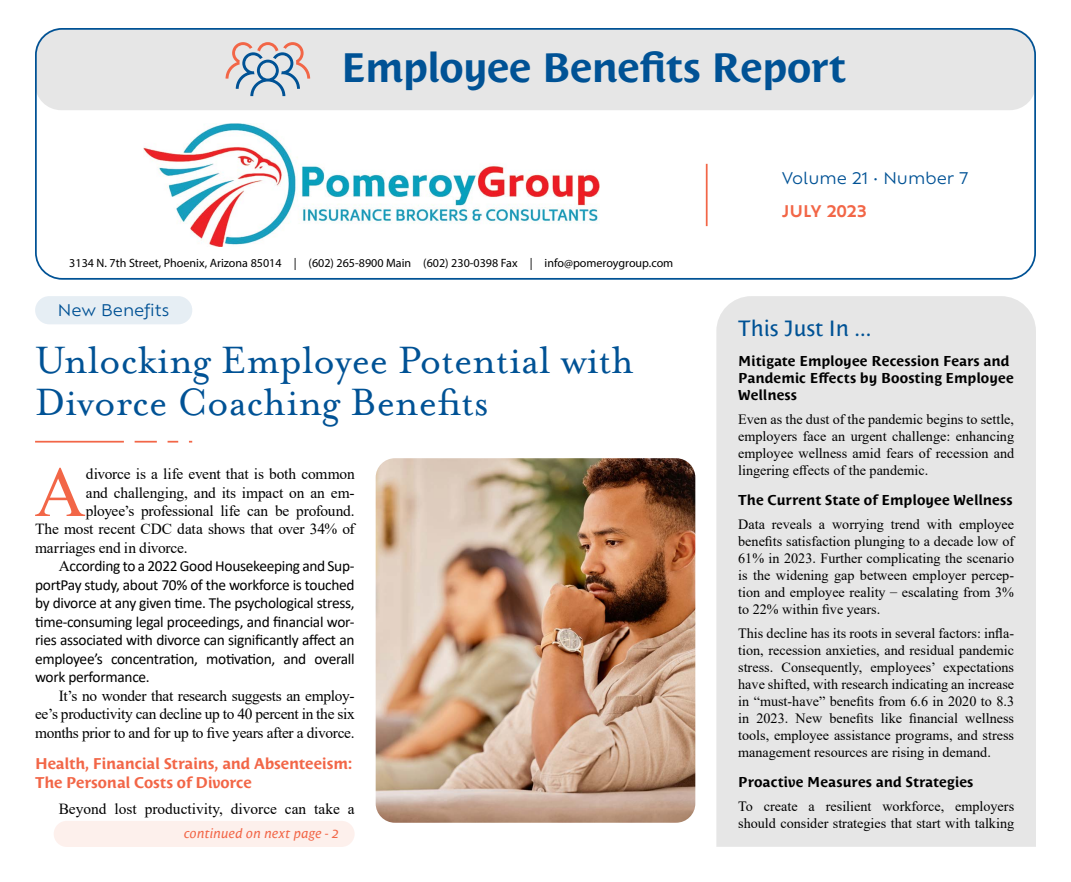
<style>
.page{position:relative;width:1071px;height:882px;background:#fff}
.page>*{position:absolute;margin:0;border:0;box-sizing:border-box;transform-origin:0 0}
.t1{font:71.23px "Times New Roman";color:#f26647}
.t2{font:43.75px/42px "Mrs Eaves OT";color:#005295}
.t3{font:700 40.6px "Costa Std";letter-spacing:-.015em;color:#005295}
.t4{font:21.88px "Costa Std";color:#005295}
.t5{font:15.75px "Ofelia Text";color:#005295}
.t6{font:600 15.75px "Ofelia Text";color:#f26647}
.t7{font:15.4px/18.6px "Times New Roman";letter-spacing:-.01em;color:#000;text-align:justify}
.t8{font:15.4px/18.6px "Calibri";letter-spacing:-.02em;color:#000;text-align:justify}
.t9{font:700 15.4px/19.2px "Costa Std";letter-spacing:-.01em;color:#f26647}
.t10{font:14.17px/17px "Times New Roman";color:#000;text-align:justify}
.t11{font:700 14.17px/17px "Costa Std";color:#000}
.t12{font:italic 13.12px "Costa Std";letter-spacing:.01em;color:#f26647}
.t13{font:12.08px "Myriad Pro";color:#000}
.s1{font-family:"Times New Roman"}
</style>
<div class="page">
<div style="left:35px;top:28px;width:1001px;height:82px;background:#e6e6e6;border-radius:26px"></div>
<div style="left:35px;top:28px;width:1001px;height:252px;border:2px solid #005295;border-radius:26px"></div>
<svg style="left:226px;top:42px;width:84px;height:54px"></svg>
<hr style="left:706px;top:164px;width:2px;height:62px;background:#f26647">
<div style="left:716px;top:296px;width:320px;height:551px;background:#e6e6e6"></div>
<hr style="left:35px;top:441px;width:89px;height:2px;background:#f26647">
<hr style="left:135px;top:441px;width:22px;height:2px;background:#f26647">
<svg style="left:168px;top:441px;width:10px;height:2px"></svg>
<div style="left:35px;top:296px;width:157px;height:28px;background:#e6eef4;border-radius:14px"></div>
<img style="left:376px;top:458px;width:319px;height:365px">
<div style="left:54px;top:821px;width:301px;height:26px;background:#fdf0ec;border-radius:13px"></div>
<img style="left:143px;top:123px;width:456px;height:124px">
<h3 class="t3" style="left:341px;top:44px;width:506px">Employee Benefits Report</h3>
<p class="t13" style="left:69px;top:255px;width:606px">3134 N. 7th Street, Phoenix, Arizona 85014 | (602) 265-8900 Main (602) 230-0398 Fax | info@pomeroygroup.com</p>
<p class="t5" style="left:58px;top:298px;width:113px">New Benefits</p>
<h2 class="t2" style="left:35px;top:338px;width:600px">Unlocking Employee Potential with<br>Divorce Coaching Benefits</h2>
<h1 class="t1" style="left:35px;top:442px;width:53px">A</h1>
<p class="t7" style="left:86px;top:464px;width:270px">divorce is a life event that is both common</p>
<p class="t7" style="left:86px;top:483px;width:270px">and challenging, and its impact on an em-</p>
<p class="t7" style="left:86px;top:501px;width:270px">ployee’s professional life can be profound.</p>
<p class="t7" style="left:35px;top:520px;width:321px">The most recent CDC data shows that over 34% of</p>
<p class="t7" style="left:35px;top:538px;width:154px">marriages end in divorce.</p>
<p class="t8" style="left:35px;top:557px;width:321px;text-indent:24px"><span class="s1">A</span>ccording to a 2022 Good Housekeeping and Sup&shy;portPay study, about 70% of the workforce is touched by divorce at any given time. The psychological stress, time-consuming legal proceedings, and financial wor&shy;ries associated with divorce can significantly affect an employee’s concentration, motivation, and overall work performance.</p>
<p class="t7" style="left:35px;top:686px;width:321px;text-indent:24px">It’s no wonder that research suggests an employ&shy;ee’s productivity can decline up to 40 percent in the six months prior to and for up to five years after a divorce.</p>
<p class="t9" style="left:35px;top:754px;width:319px">Health, Financial Strains, and Absenteeism:<br>The Personal Costs of Divorce</p>
<p class="t7" style="left:59px;top:799px;width:298px">Beyond lost productivity, divorce can take a</p>
<p class="t12" style="left:184px;top:826px;width:156px">continued on next page - 2</p>
<p class="t5" style="left:782px;top:167px;width:188px">Volume 21 • Number 7</p>
<p class="t6" style="left:782px;top:200px;width:87px">JULY 2023</p>
<h3 class="t4" style="left:738px;top:316px;width:135px">This Just In ...</h3>
<p class="t11" style="left:738px;top:353px;width:277px">Mitigate Employee Recession Fears and<br>Pandemic Effects by Boosting Employee<br>Wellness</p>
<p class="t10" style="left:738px;top:410px;width:277px">Even as the dust of the pandemic begins to settle, employers face an urgent challenge: enhancing employee wellness amid fears of recession and lingering effects of the pandemic.</p>
<p class="t11" style="left:738px;top:491px;width:276px">The Current State of Employee Wellness</p>
<p class="t10" style="left:738px;top:515px;width:277px">Data reveals a worrying trend with employee benefits satisfaction plunging to a decade low of 61% in 2023. Further complicating the scenario is the widening gap between employer percep&shy;tion and employee reality</p>
<p class="t10" style="left:890px;top:576px;width:9px">_</p>
<p class="t10" style="left:902px;top:583px;width:114px">escalating from 3%</p>
<p class="t10" style="left:738px;top:597px;width:277px;line-height:24px">to 22% within five years.<br>This decline has its roots in several factors: infla-</p>
<p class="t10" style="left:738px;top:641px;width:277px">tion, recession anxieties, and residual pandemic stress. Consequently, employees’ expectations have shifted, with research indicating an increase in “must-have” benefits from 6.6 in 2020 to 8.3 in 2023. New benefits like financial wellness tools, employee assistance programs, and stress management resources are rising in demand.</p>
<p class="t11" style="left:738px;top:773px;width:237px">Proactive Measures and Strategies</p>
<p class="t10" style="left:738px;top:797px;width:277px">To create a resilient workforce, employers should consider strategies that start with talking</p>
</div>
